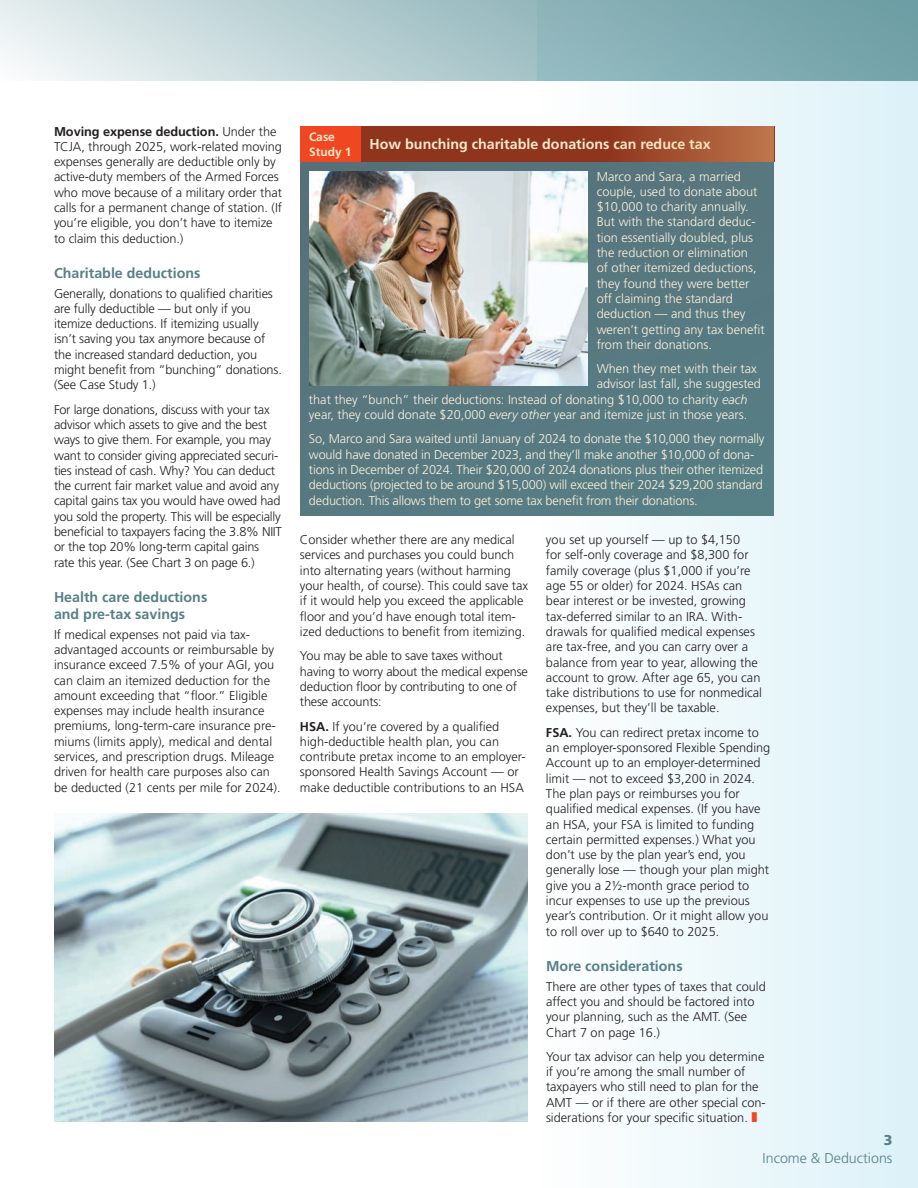
<style>
.page{position:relative;width:918px;height:1188px;background:#fff}
.page>*{position:absolute;margin:0;border:0;box-sizing:border-box;transform-origin:0 0}
.t1{font:700 14.25px/17.1px "Frutiger LT Std";color:#578087}
.t2{font:700 14.25px "Frutiger LT Std";color:#fde9ca}
.t3{font:300 14.25px "Frutiger LT Std";color:#578087}
.t4{font:900 14.25px "Frutiger LT Std";color:#578087}
.t5{font:300 12.75px/15.3px "Frutiger LT Std";color:#231f20}
.t6{font:300 12.75px/15.3px "Frutiger LT Std";color:#fdf1dc}
.t7{font:700 12px/14.4px "Frutiger LT Std";color:#fde9ca}
.s1{font-weight:700}
.s2{font-style:italic}
.s3{color:#ef4722}
</style>
<div class="page">
<div style="left:537px;top:0;width:381px;height:1188px;background:linear-gradient(to right,#fefefe,#dcf1f8)"></div>
<div style="left:0;top:0;width:918px;height:81px;background:linear-gradient(to right,#ebf2f2,#6599a1)"></div>
<img style="left:54px;top:814px;width:474px;height:308px">
<div style="left:300px;top:162px;width:474px;height:353px;background:#587a82"></div>
<div style="left:300px;top:126px;width:474px;height:36px;background:#8f341d"></div>
<div style="left:300px;top:126px;width:61px;height:36px;background:#ef4722"></div>
<div style="left:603px;top:126px;width:171px;height:36px;background:linear-gradient(to right,#8e331c,#be764b)"></div>
<img style="left:309px;top:171px;width:279px;height:214px">
<p class="t5" style="left:54px;top:124px;width:230px"><span class="s1">Moving expense deduction.</span> Under the TCJA, through 2025, work-related moving expenses generally are deductible only by active-duty members of the Armed Forces who move because of a military order that calls for a permanent change of station. (If you’re eligible, you don’t have to itemize to claim this deduction.)</p>
<p class="t1" style="left:54px;top:265px;width:148px">Charitable deductions</p>
<p class="t5" style="left:54px;top:286px;width:229px">Generally, donations to qualified charities are fully deductible — but only if you itemize deductions. If itemizing usually isn’t saving you tax anymore because of the increased standard deduction, you might benefit from “bunching” donations. (See Case Study 1.)</p>
<p class="t5" style="left:54px;top:402px;width:229px">For large donations, discuss with your tax advisor which assets to give and the best ways to give them. For example, you may want to consider giving appreciated securi&shy;ties instead of cash. Why? You can deduct the current fair market value and avoid any capital gains tax you would have owed had you sold the property. This will be especially beneficial to taxpayers facing the 3.8% NIIT or the top 20% long-term capital gains rate this year. (See Chart 3 on page 6.)</p>
<p class="t1" style="left:54px;top:589px;width:155px">Health care deductions and pre-tax savings</p>
<p class="t5" style="left:54px;top:627px;width:228px">If medical expenses not paid via tax&shy;advantaged accounts or reimbursable by insurance exceed 7.5% of your AGI, you can claim an itemized deduction for the amount exceeding that “floor.” Eligible expenses may include health insurance premiums, long-term-care insurance pre&shy;miums (limits apply), medical and dental services, and prescription drugs. Mileage driven for health care purposes also can be deducted (21 cents per mile for 2024).</p>
<p class="t7" style="left:309px;top:131px;width:44px">Case<br>Study 1</p>
<p class="t2" style="left:370px;top:138px;width:342px">How bunching charitable donations can reduce tax</p>
<p class="t6" style="left:597px;top:169px;width:170px">Marco and Sara, a married couple, used to donate about $10,000 to charity annually.<br>But with the standard deduc&shy;tion essentially doubled, plus the reduction or elimination<br>of other itemized deductions, they found they were better off claiming the standard deduction — and thus they weren’t getting any tax benefit from their donations.</p>
<p class="t6" style="left:597px;top:362px;width:162px">When they met with their tax</p>
<p class="t6" style="left:597px;top:377px;width:166px">advisor last fall, she suggested</p>
<p class="t6" style="left:309px;top:393px;width:440px">that they “bunch” their deductions: Instead of donating $10,000 to charity <span class="s2">each</span></p>
<p class="t6" style="left:309px;top:408px;width:440px">year, they could donate $20,000 <span class="s2">every other</span> year and itemize just in those years.</p>
<p class="t6" style="left:309px;top:432px;width:457px">So, Marco and Sara waited until January of 2024 to donate the $10,000 they normally would have donated in December 2023, and they’ll make another $10,000 of dona&shy;tions in December of 2024. Their $20,000 of 2024 donations plus their other itemized deductions (projected to be around $15,000) will exceed their 2024 $29,200 standard deduction. This allows them to get some tax benefit from their donations.</p>
<p class="t5" style="left:300px;top:533px;width:230px">Consider whether there are any medical services and purchases you could bunch into alternating years (without harming your health, of course). This could save tax if it would help you exceed the applicable floor and you’d have enough total item&shy;ized deductions to benefit from itemizing.</p>
<p class="t5" style="left:300px;top:649px;width:229px">You may be able to save taxes without having to worry about the medical expense deduction floor by contributing to one of these accounts:</p>
<p class="t5" style="left:300px;top:719px;width:227px"><span class="s1">HSA.</span> If you’re covered by a qualified high-deductible health plan, you can contribute pretax income to an employer&shy;sponsored Health Savings Account — or make deductible contributions to an HSA</p>
<p class="t5" style="left:546px;top:533px;width:218px">you set up yourself — up to $4,150<br>for self-only coverage and $8,300 for family coverage (plus $1,000 if you’re age 55 or older) for 2024. HSAs can bear interest or be invested, growing tax-deferred similar to an IRA. With&shy;drawals for qualified medical expenses are tax-free, and you can carry over a balance from year to year, allowing the account to grow. After age 65, you can take distributions to use for nonmedical expenses, but they’ll be taxable.</p>
<p class="t5" style="left:546px;top:726px;width:226px"><span class="s1">FSA.</span> You can redirect pretax income to an employer-sponsored Flexible Spending Account up to an employer-determined limit — not to exceed $3,200 in 2024.<br>The plan pays or reimburses you for qualified medical expenses. (If you have an HSA, your FSA is limited to funding certain permitted expenses.) What you don’t use by the plan year’s end, you generally lose — though your plan might give you a 2½-month grace period to incur expenses to use up the previous year’s contribution. Or it might allow you to roll over up to $640 to 2025.</p>
<p class="t1" style="left:546px;top:958px;width:138px">More considerations</p>
<p class="t5" style="left:546px;top:979px;width:221px">There are other types of taxes that could affect you and should be factored into your planning, such as the AMT. (See Chart 7 on page 16.)</p>
<p class="t5" style="left:546px;top:1050px;width:221px">Your tax advisor can help you determine if you’re among the small number of taxpayers who still need to plan for the AMT — or if there are other special con&shy;siderations for your specific situation. <span class="s3">❚</span></p>
<p class="t4" style="left:884px;top:1132px;width:10px">3</p>
<p class="t3" style="left:763px;top:1152px;width:131px">Income &amp; Deductions</p>
</div>
